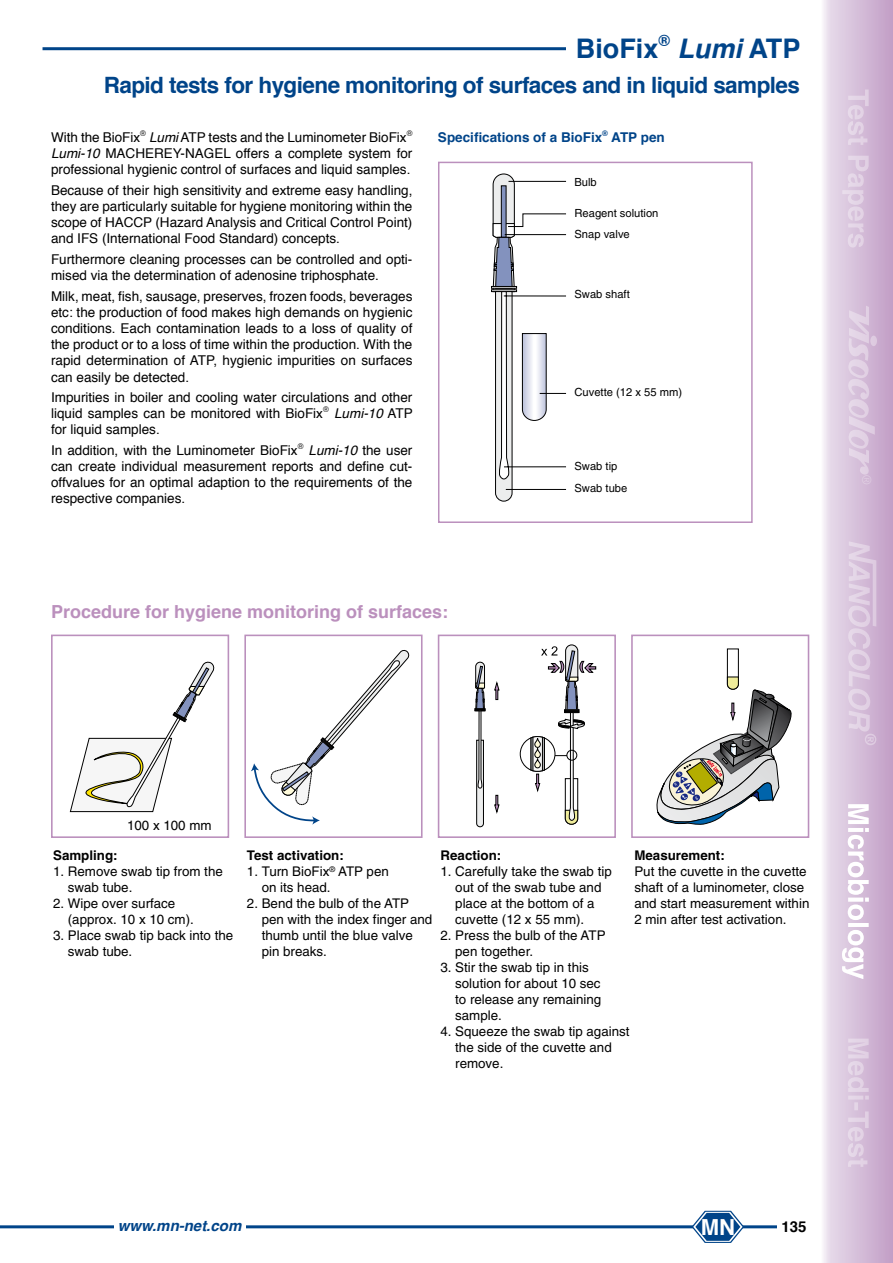
<style>
.page{position:relative;width:893px;height:1263px;background:#fff}
.page>*{position:absolute;margin:0;border:0;box-sizing:border-box;transform-origin:0 0}
.t1{font:700 27px "Helvetica";color:#004489}
.t2{font:700 22.5px "Helvetica";letter-spacing:-.025em;color:#004489}
.t3{font:700 22.2px "Helvetica";color:#fff}
.t4{font:700 18px "Helvetica";color:#bb90bd}
.t5{font:italic 700 15px "Helvetica";color:#004489}
.t6{font:700 15px "Helvetica";color:#000}
.t7{font:13.5px/16.2px "Helvetica";color:#000;text-align:justify}
.t8{font:700 13.5px "Helvetica";color:#004489}
.t9{font:italic 13.5px "Helvetica";color:#000}
.t10{font:13.35px/16px "Helvetica";color:#000}
.t11{font:700 13.35px "Helvetica";color:#000}
.t12{font:11.25px/20.9px "Helvetica";color:#000}
.t13{font:7.8px "Helvetica";color:#000}
.s1{font-style:italic}
.s2{font-style:normal}
</style>
<div class="page">
<hr style="left:43px;top:47px;width:757px;height:3px;background:#004489">
<hr style="left:0;top:1225px;width:803px;height:3px;background:#004489">
<div style="left:777px;top:1216px;width:34px;height:21px;background:#fff"></div>
<div style="left:114px;top:1219px;width:131px;height:15px;background:#fff"></div>
<svg style="left:692px;top:1211px;width:52px;height:32px"></svg>
<div style="left:566px;top:33px;width:234px;height:31px;background:#fff"></div>
<svg style="left:823px;top:0;width:70px;height:1263px;background:#d8c2db"></svg>
<div style="left:870px;top:336px;width:7px;height:10px;background:#dac5dc;border-radius:50%"></div>
<svg style="left:842px;top:89px;width:34px;height:1078px;background:#d9c4dc"></svg>
<div style="left:51px;top:635px;width:178px;height:203px;border:2px solid #bb90bd"></div>
<div style="left:244px;top:635px;width:179px;height:203px;border:2px solid #bb90bd"></div>
<div style="left:438px;top:635px;width:178px;height:203px;border:2px solid #bb90bd"></div>
<svg style="left:70px;top:661px;width:145px;height:151px"></svg>
<svg style="left:251px;top:650px;width:159px;height:175px"></svg>
<svg style="left:474px;top:644px;width:122px;height:183px"></svg>
<div style="left:631px;top:635px;width:178px;height:203px;border:2px solid #bb90bd"></div>
<svg style="left:657px;top:648px;width:135px;height:177px"></svg>
<div style="left:491px;top:289px;width:26px;height:3px;background:#eceded;border:1px solid #000"></div>
<div style="left:491px;top:286px;width:26px;height:2px;background:#eceded;border:1px solid #000"></div>
<svg style="left:493px;top:174px;width:73px;height:328px"></svg>
<div style="left:438px;top:162px;width:315px;height:361px;border:2px solid #bb90bd"></div>
<h1 class="t1" style="left:576px;top:27px;width:226px">BioFix<sup>®</sup> <span class="s1">Lumi</span> ATP</h1>
<h2 class="t2" style="left:104px;top:67px;width:698px">Rapid tests for hygiene monitoring of surfaces and in liquid samples</h2>
<p class="t7" style="left:51px;top:130px;width:363px">With the BioFix<sup>®</sup> <span class="s1">Lumi</span> ATP tests and the Luminometer BioFix<sup>® </sup><span class="s1">Lumi-10</span> MACHEREY-NAGEL offers a complete system for professional hygienic control of surfaces and liquid samples.</p>
<p class="t7" style="left:51px;top:182px;width:363px">Because of their high sensitivity and extreme easy handling, they are particularly suitable for hygiene monitoring within the scope of HACCP (Hazard Analysis and Critical Control Point) and IFS (International Food Standard) concepts.</p>
<p class="t7" style="left:51px;top:251px;width:363px">Furthermore cleaning processes can be controlled and opti&shy;mised via the determination of adenosine triphosphate.</p>
<p class="t7" style="left:51px;top:288px;width:363px">Milk, meat, fish, sausage, preserves, frozen foods, beverages etc: the production of food makes high demands on hygienic conditions. Each contamination leads to a loss of quality of the product or to a loss of time within the production. With the rapid determination of ATP, hygienic impurities on surfaces can easily be detected.</p>
<p class="t7" style="left:51px;top:390px;width:363px">Impurities in boiler and cooling water circulations and other liquid samples can be monitored with BioFix</p>
<p class="t13" style="left:323px;top:403px;width:7px">®</p>
<p class="t9" style="left:334px;top:403px;width:80px">Lumi-10 <span class="s2">ATP</span></p>
<p class="t7" style="left:51px;top:420px;width:363px;line-height:20.4px">for liquid samples.<br>In addition, with the Luminometer BioFix<sup>®</sup> <span class="s1">Lumi-10</span> the user</p>
<p class="t7" style="left:51px;top:459px;width:363px">can create individual measurement reports and define cut&shy;offvalues for an optimal adaption to the requirements of the respective companies.</p>
<p class="t8" style="left:438px;top:126px;width:228px">Specifications of a BioFix<sup>®</sup> ATP pen</p>
<p class="t12" style="left:574px;top:171px;width:24px">Bulb</p>
<p class="t12" style="left:574px;top:202px;width:86px">Reagent solution<br>Snap valve</p>
<p class="t12" style="left:574px;top:283px;width:57px">Swab shaft</p>
<p class="t12" style="left:574px;top:382px;width:109px">Cuvette (12 x 55 mm)</p>
<p class="t12" style="left:574px;top:455px;width:54px;line-height:21.9px">Swab tip<br>Swab tube</p>
<h3 class="t4" style="left:51px;top:597px;width:399px">Procedure for hygiene monitoring of surfaces:</h3>
<p class="t10" style="left:127px;top:817px;width:86px">100 x 100 mm</p>
<p class="t11" style="left:53px;top:847px;width:66px">Sampling:</p>
<p class="t10" style="left:68px;top:863px;width:157px;text-indent:-15px">1. Remove swab tip from the swab tube.</p>
<p class="t10" style="left:68px;top:895px;width:128px;text-indent:-15px">2. Wipe over surface (approx. 10 x 10 cm).</p>
<p class="t10" style="left:68px;top:927px;width:167px;text-indent:-15px">3. Place swab tip back into the swab tube.</p>
<p class="t11" style="left:247px;top:847px;width:98px">Test activation:</p>
<p class="t10" style="left:262px;top:863px;width:129px;text-indent:-15px">1. Turn BioFix<sup>®</sup> ATP pen on its head.</p>
<p class="t10" style="left:262px;top:895px;width:172px;text-indent:-15px">2. Bend the bulb of the ATP pen with the index finger and thumb until the blue valve pin breaks.</p>
<p class="t11" style="left:441px;top:847px;width:62px">Reaction:</p>
<p class="t10" style="left:455px;top:863px;width:158px;text-indent:-15px">1. Carefully take the swab tip out of the swab tube and place at the bottom of a cuvette (12 x 55 mm).</p>
<p class="t10" style="left:455px;top:927px;width:152px;text-indent:-15px">2. Press the bulb of the ATP pen together.</p>
<p class="t10" style="left:455px;top:959px;width:148px;text-indent:-15px">3. Stir the swab tip in this solution for about 10 sec to release any remaining sample.</p>
<p class="t10" style="left:455px;top:1023px;width:176px;text-indent:-15px">4. Squeeze the swab tip against the side of the cuvette and remove.</p>
<p class="t11" style="left:634px;top:847px;width:92px">Measurement:</p>
<p class="t10" style="left:634px;top:863px;width:177px">Put the cuvette in the cuvette shaft of a luminometer, close and start measurement within<br>2 min after test activation.</p>
<p class="t5" style="left:118px;top:1213px;width:125px">www.mn-net.com</p>
<h3 class="t3" style="left:701px;top:1209px;width:36px">MN</h3>
<p class="t6" style="left:782px;top:1214px;width:27px">135</p>
</div>
